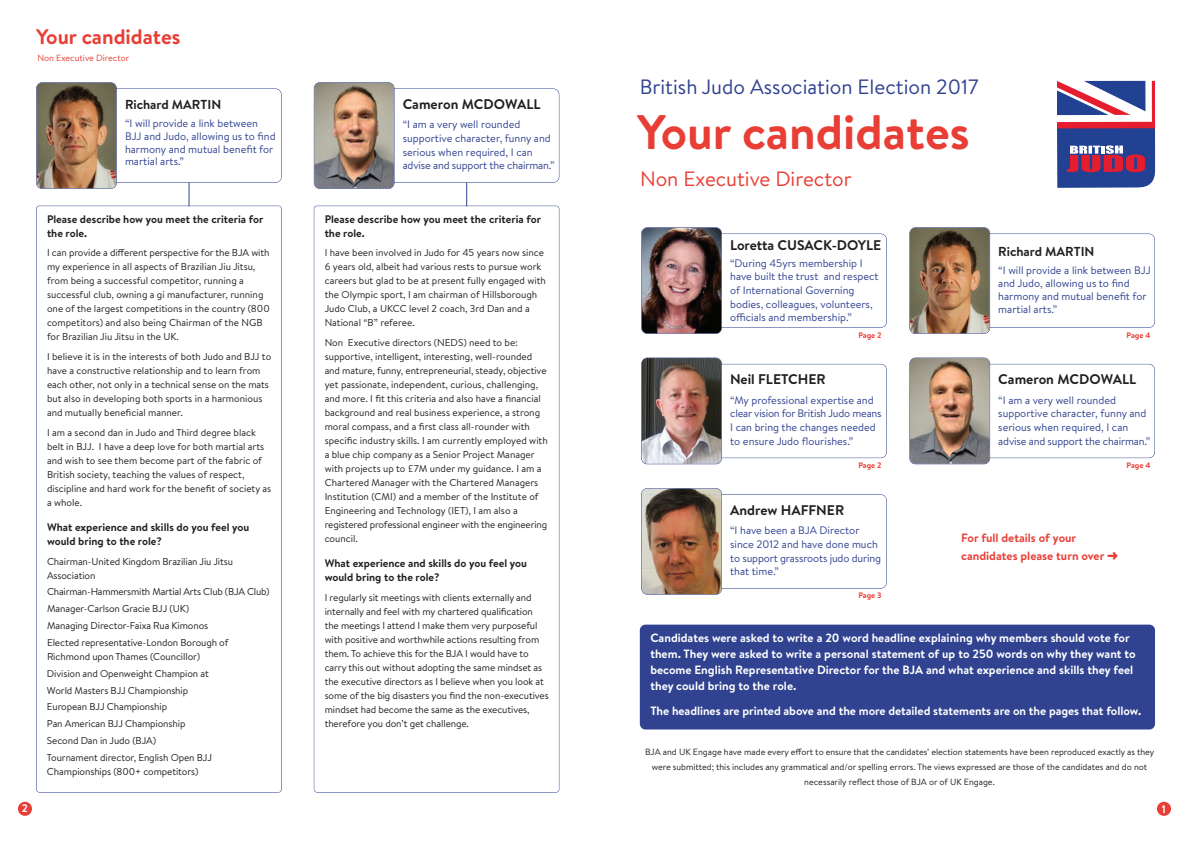
<style>
.page{position:relative;width:1191px;height:842px;background:#fff}
.page>*{position:absolute;margin:0;border:0;box-sizing:border-box;transform-origin:0 0}
.t1{font:700 48.4px "Brandon Text";color:#e83e35}
.t2{font:700 21px "Brandon Text";color:#e83e35}
.t3{font:20.7px "Brandon Text";color:#304290}
.t4{font:20.7px "Brandon Text";color:#e83e35}
.t5{font:700 14px "Brandon Text";color:#231f20}
.t6{font:700 13px "Brandon Text";color:#231f20}
.t7{font:700 12px/16px "Brandon Text";color:#fff}
.t8{font:700 12px/18px "Brandon Text";color:#e83e35}
.t9{font:700 11px/14px "Brandon Text";color:#231f20}
.t10{font:700 11px "Brandon Text";color:#fff}
.t11{font:10.9px/13.7px "Brandon Text";color:#304290}
.t12{font:10px/14px "Brandon Text";letter-spacing:-.005em;color:#231f20}
.t13{font:9px/15px "Brandon Text";letter-spacing:-.005em;color:#231f20;text-align:center}
.t14{font:9px "Brandon Text";color:#e83e35}
.t15{font:700 8px "Brandon Text";color:#e83e35}
</style>
<div class="page">
<div style="left:640px;top:625px;width:515px;height:104px;background:#304290;border-radius:6px"></div>
<div style="left:713px;top:234px;width:174px;height:94px;border:1px solid #304290;border-radius:6px"></div>
<img style="left:641px;top:228px;width:80px;height:105px;border-radius:6px">
<div style="left:641px;top:227px;width:81px;height:107px;border:1px solid #304290;border-radius:6px"></div>
<svg style="left:1057px;top:81px;width:88px;height:34px"></svg>
<div style="left:1057px;top:122px;width:98px;height:6px;background:#e41e2f"></div>
<svg style="left:1057px;top:128px;width:98px;height:60px;background:#524788"></svg>
<svg style="left:1151px;top:81px;width:4px;height:41px"></svg>
<div style="left:981px;top:364px;width:174px;height:94px;border:1px solid #304290;border-radius:6px"></div>
<img style="left:910px;top:358px;width:79px;height:106px;border-radius:6px">
<div style="left:909px;top:358px;width:81px;height:106px;border:1px solid #304290;border-radius:6px"></div>
<div style="left:713px;top:364px;width:174px;height:94px;border:1px solid #304290;border-radius:6px"></div>
<img style="left:641px;top:358px;width:80px;height:106px;border-radius:6px">
<div style="left:641px;top:358px;width:81px;height:106px;border:1px solid #304290;border-radius:6px"></div>
<div style="left:981px;top:234px;width:174px;height:94px;border:1px solid #304290;border-radius:6px"></div>
<img style="left:910px;top:228px;width:79px;height:105px;border-radius:6px">
<div style="left:909px;top:227px;width:81px;height:107px;border:1px solid #304290;border-radius:6px"></div>
<div style="left:1157px;top:802px;width:14px;height:14px;background:#e83e35;border-radius:50%"></div>
<div style="left:713px;top:494px;width:174px;height:95px;border:1px solid #304290;border-radius:6px"></div>
<img style="left:641px;top:488px;width:80px;height:106px;border-radius:6px">
<div style="left:641px;top:488px;width:81px;height:107px;border:1px solid #304290;border-radius:6px"></div>
<div style="left:36px;top:206px;width:246px;height:586px;border:1px solid #304290;border-radius:3px"></div>
<div style="left:108px;top:88px;width:174px;height:95px;border:1px solid #304290;border-radius:6px"></div>
<img style="left:37px;top:83px;width:79px;height:105px;border-radius:6px">
<div style="left:36px;top:82px;width:81px;height:107px;border:1px solid #304290;border-radius:6px"></div>
<svg style="left:189px;top:183px;width:1px;height:23px"></svg>
<div style="left:314px;top:206px;width:245px;height:586px;border:1px solid #304290;border-radius:3px"></div>
<div style="left:385px;top:88px;width:174px;height:95px;border:1px solid #304290;border-radius:6px"></div>
<img style="left:314px;top:83px;width:80px;height:105px;border-radius:6px">
<div style="left:314px;top:82px;width:80px;height:107px;border:1px solid #304290;border-radius:6px"></div>
<svg style="left:466px;top:183px;width:1px;height:23px"></svg>
<div style="left:18px;top:802px;width:14px;height:14px;background:#e83e35;border-radius:50%"></div>
<h2 class="t2" style="left:36px;top:30px;width:146px">Your candidates</h2>
<p class="t14" style="left:37px;top:54px;width:93px">Non Executive Director</p>
<h3 class="t6" style="left:125px;top:100px;width:98px">Richard MARTIN</h3>
<p class="t11" style="left:125px;top:119px;width:152px;line-height:12.7px">“I will provide a link between<br>BJJ and Judo, allowing us to find harmony and mutual benefit for martial arts.”</p>
<p class="t10" style="left:22px;top:805px;width:8px">2</p>
<p class="t9" style="left:47px;top:213px;width:218px">Please describe how you meet the criteria for the role.</p>
<p class="t12" style="left:47px;top:247px;width:224px">I can provide a different perspective for the BJA with my experience in all aspects of Brazilian Jiu Jitsu, from being a successful competitor, running a successful club, owning a gi manufacturer, running one of the largest competitions in the country (800 competitors) and also being Chairman of the NGB for Brazilian Jiu Jitsu in the UK.</p>
<p class="t12" style="left:47px;top:351px;width:226px">I believe it is in the interests of both Judo and BJJ to have a constructive relationship and to learn from each other, not only in a technical sense on the mats but also in developing both sports in a harmonious and mutually beneficial manner.</p>
<p class="t12" style="left:47px;top:426px;width:226px">I am a second dan in Judo and Third degree black belt in BJJ. I have a deep love for both martial arts and wish to see them become part of the fabric of British society, teaching the values of respect, discipline and hard work for the benefit of society as a whole.</p>
<p class="t9" style="left:47px;top:521px;width:204px">What experience and skills do you feel you would bring to the role?</p>
<p class="t12" style="left:47px;top:555px;width:187px">Chairman-United Kingdom Brazilian Jiu Jitsu<br>Association</p>
<p class="t12" style="left:47px;top:585px;width:224px;line-height:16.8px">Chairman-Hammersmith Martial Arts Club (BJA Club)<br>Manager-Carlson Gracie BJJ (UK)<br>Managing Director-Faixa Rua Kimonos<br>Elected representative-London Borough of</p>
<p class="t12" style="left:47px;top:649px;width:166px;line-height:16.8px">Richmond upon Thames (Councillor)<br>Division and Openweight Champion at<br>World Masters BJJ Championship<br>European BJJ Championship<br>Pan American BJJ Championship<br>Second Dan in Judo (BJA)<br>Tournament director, English Open BJJ</p>
<p class="t12" style="left:47px;top:766px;width:153px">Championships (800+ competitors)</p>
<h3 class="t5" style="left:403px;top:99px;width:139px">Cameron MCDOWALL</h3>
<p class="t11" style="left:403px;top:119px;width:153px">“I am a very well rounded supportive character, funny and serious when required, I can advise and support the chairman.”</p>
<p class="t9" style="left:325px;top:213px;width:218px">Please describe how you meet the criteria for the role.</p>
<p class="t12" style="left:325px;top:247px;width:223px">I have been involved in Judo for 45 years now since 6 years old, albeit had various rests to pursue work careers but glad to be at present fully engaged with the Olympic sport, I am chairman of Hillsborough Judo Club, a UKCC level 2 coach, 3rd Dan and a National “B” referee.</p>
<p class="t12" style="left:325px;top:337px;width:225px">Non Executive directors (NEDS) need to be: supportive, intelligent, interesting, well-rounded and mature, funny, entrepreneurial, steady, objective yet passionate, independent, curious, challenging, and more. I fit this criteria and also have a financial background and real business experience, a strong moral compass, and a first class all-rounder with specific industry skills. I am currently employed with a blue chip company as a Senior Project Manager with projects up to £7M under my guidance. I am a Chartered Manager with the Chartered Managers Institution (CMI) and a member of the Institute of Engineering and Technology (IET), I am also a registered professional engineer with the engineering council.</p>
<p class="t9" style="left:325px;top:558px;width:204px">What experience and skills do you feel you would bring to the role?</p>
<p class="t12" style="left:325px;top:592px;width:226px">I regularly sit meetings with clients externally and internally and feel with my chartered qualification the meetings I attend I make them very purposeful with positive and worthwhile actions resulting from them. To achieve this for the BJA I would have to carry this out without adopting the same mindset as the executive directors as I believe when you look at some of the big disasters you find the non-executives mindset had become the same as the executives, therefore you don’t get challenge.</p>
<h3 class="t3" style="left:640px;top:79px;width:340px">British Judo Association Election 2017</h3>
<h1 class="t1" style="left:637px;top:115px;width:334px">Your candidates</h1>
<h3 class="t4" style="left:640px;top:172px;width:213px">Non Executive Director</h3>
<h3 class="t5" style="left:730px;top:240px;width:153px">Loretta CUSACK-DOYLE</h3>
<p class="t11" style="left:730px;top:257px;width:150px">“During 45yrs membership I have built the trust and respect of International Governing bodies, colleagues, volunteers, officials and membership.”</p>
<p class="t15" style="left:858px;top:332px;width:25px">Page 2</p>
<h3 class="t5" style="left:730px;top:375px;width:97px">Neil FLETCHER</h3>
<p class="t11" style="left:730px;top:394px;width:153px">“My professional expertise and clear vision for British Judo means<br>I can bring the changes needed to ensure Judo flourishes.”</p>
<p class="t15" style="left:858px;top:462px;width:25px">Page 2</p>
<h3 class="t5" style="left:730px;top:505px;width:116px">Andrew HAFFNER</h3>
<p class="t11" style="left:730px;top:525px;width:152px">“I have been a BJA Director since 2012 and have done much to support grassroots judo during that time.”</p>
<p class="t15" style="left:858px;top:593px;width:25px">Page 3</p>
<h3 class="t6" style="left:998px;top:247px;width:98px">Richard MARTIN</h3>
<p class="t11" style="left:998px;top:266px;width:154px;line-height:12.7px">“I will provide a link between BJJ and Judo, allowing us to find harmony and mutual benefit for martial arts.”</p>
<p class="t15" style="left:1126px;top:332px;width:26px">Page 4</p>
<h3 class="t5" style="left:998px;top:375px;width:139px">Cameron MCDOWALL</h3>
<p class="t11" style="left:998px;top:394px;width:153px">“I am a very well rounded supportive character, funny and serious when required, I can advise and support the chairman.”</p>
<p class="t15" style="left:1126px;top:462px;width:26px">Page 4</p>
<p class="t8" style="left:961px;top:530px;width:158px">For full details of your candidates please turn over ➜</p>
<p class="t7" style="left:650px;top:631px;width:487px">Candidates were asked to write a 20 word headline explaining why members should vote for them. They were asked to write a personal statement of up to 250 words on why they want to become English Representative Director for the BJA and what experience and skills they feel they could bring to the role.</p>
<p class="t7" style="left:650px;top:704px;width:492px">The headlines are printed above and the more detailed statements are on the pages that follow.</p>
<p class="t13" style="left:645px;top:745px;width:511px">BJA and UK Engage have made every effort to ensure that the candidates’ election statements have been reproduced exactly as they were submitted; this includes any grammatical and/or spelling errors. The views expressed are those of the candidates and do not necessarily reflect those of BJA or of UK Engage.</p>
<p class="t10" style="left:1161px;top:805px;width:6px">1</p>
</div>
